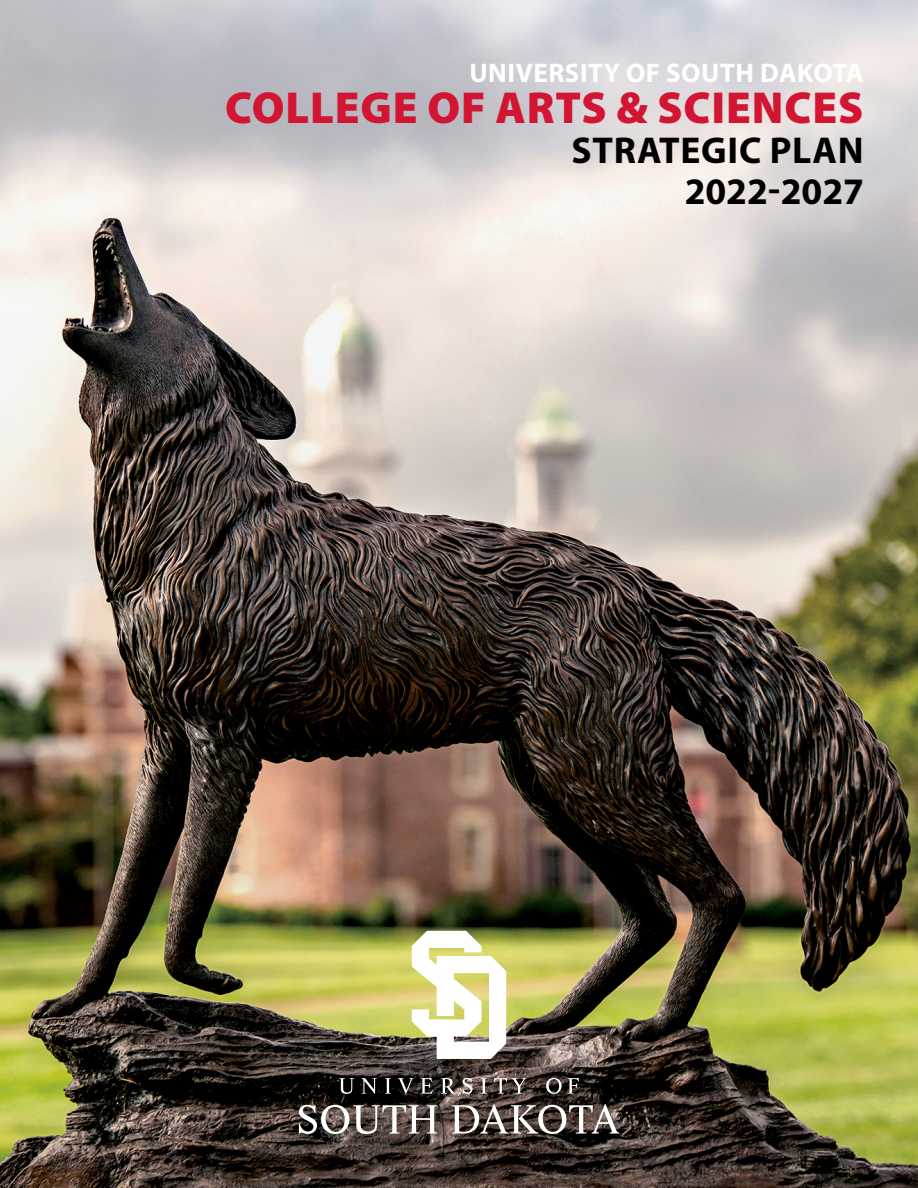
<style>
.page{position:relative;width:918px;height:1188px;background:#fff}
.page>*{position:absolute;margin:0;border:0;box-sizing:border-box;transform-origin:0 0}
.t1{font:900 45px "Myriad Pro";letter-spacing:.02em;color:#d21533}
.t2{font:700 37.5px/40.5px "Myriad Pro";letter-spacing:.02em;color:#000;text-align:right}
.t3{font:700 27px "Myriad Pro";letter-spacing:.02em;color:#fff}
</style>
<div class="page">
<img style="left:0;top:0;width:918px;height:1188px">
<h1 class="t3" style="left:469px;top:55px;width:396px">UNIVERSITY OF SOUTH DAKOTA</h1>
<h1 class="t1" style="left:225px;top:77px;width:640px">COLLEGE OF ARTS &amp; SCIENCES</h1>
<h1 class="t2" style="left:571px;top:129px;width:294px">STRATEGIC PLAN<br>2022-2027</h1>
</div>
